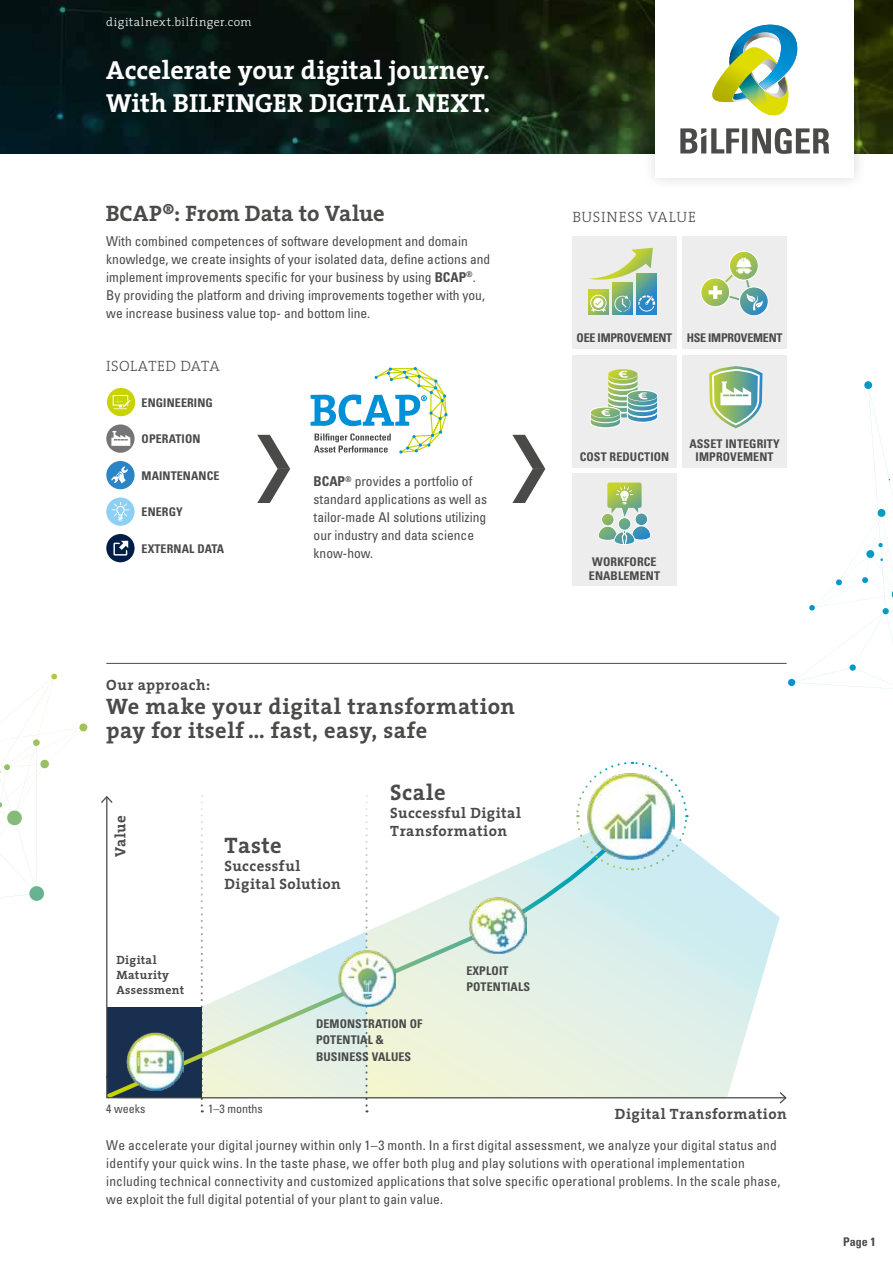
<style>
.page{position:relative;width:893px;height:1263px;background:#fff}
.page>*{position:absolute;margin:0;border:0;box-sizing:border-box;transform-origin:0 0}
.t1{font:700 26.25px/32.8px "The Serif";color:#fff}
.t2{font:700 22.5px/24px "The Serif";letter-spacing:.02em;color:#4a4a49}
.t3{font:700 22.5px "The Serif";color:#4a4a49}
.t4{font:700 15px/18px "The Serif";letter-spacing:.03em;color:#4a4a49}
.t5{font:300 15px "The Serif";letter-spacing:.035em;color:#4a4a49}
.t6{font:condensed 13.5px/18px "Univers";color:#4a4a49}
.t7{font:700 condensed 12px/16.2px "Univers";letter-spacing:.01em;color:#4a4a49}
.t8{font:700 condensed 12px "Univers";letter-spacing:-.02em;color:#4a4a49}
.t9{font:300 12px "The Serif";letter-spacing:.045em;color:#fff}
.t10{font:700 12px/15px "The Serif";letter-spacing:.025em;color:#4a4a49}
.t11{font:condensed 12px "Univers";color:#4a4a49}
.s1{font-weight:700}
</style>
<div class="page">
<img style="left:0;top:0;width:893px;height:153px">
<svg style="left:311px;top:367px;width:137px;height:87px"></svg>
<svg style="left:0;top:674px;width:88px;height:227px"></svg>
<svg style="left:788px;top:381px;width:105px;height:308px"></svg>
<svg style="left:106px;top:795px;width:674px;height:304px"></svg>
<svg style="left:778px;top:1090px;width:9px;height:14px"></svg>
<svg style="left:101px;top:795px;width:13px;height:9px"></svg>
<svg style="left:575px;top:761px;width:113px;height:110px"></svg>
<img style="left:585px;top:770px;width:90px;height:90px">
<img style="left:469px;top:896px;width:57px;height:57px">
<img style="left:337px;top:948px;width:59px;height:58px">
<img style="left:125px;top:1031px;width:59px;height:59px">
<div style="left:642px;top:0;width:226px;height:192px;background:#000;opacity:.15"></div>
<div style="left:656px;top:0;width:198px;height:178px;background:#fff"></div>
<img style="left:712px;top:25px;width:86px;height:91px">
<svg style="left:680px;top:128px;width:149px;height:26px"></svg>
<hr style="left:106px;top:663px;width:681px;height:1px;background:#4a4a49">
<svg style="left:257px;top:435px;width:33px;height:68px"></svg>
<div style="left:107px;top:388px;width:28px;height:28px;background:#c8d300;border-radius:50%"></div>
<svg style="left:113px;top:395px;width:17px;height:14px"></svg>
<svg style="left:106px;top:424px;width:29px;height:29px"></svg>
<svg style="left:111px;top:431px;width:19px;height:15px"></svg>
<div style="left:106px;top:461px;width:29px;height:28px;background:#2a84c6;border-radius:50%"></div>
<svg style="left:111px;top:466px;width:17px;height:17px"></svg>
<svg style="left:106px;top:534px;width:29px;height:28px"></svg>
<svg style="left:113px;top:541px;width:15px;height:14px"></svg>
<svg style="left:106px;top:497px;width:29px;height:29px"></svg>
<svg style="left:112px;top:502px;width:17px;height:19px"></svg>
<svg style="left:512px;top:435px;width:33px;height:68px"></svg>
<div style="left:572px;top:473px;width:104px;height:113px;background:#ededed"></div>
<div style="left:682px;top:355px;width:105px;height:112px;background:#ededed"></div>
<div style="left:572px;top:236px;width:104px;height:113px;background:#ededed"></div>
<div style="left:682px;top:236px;width:105px;height:113px;background:#ededed"></div>
<div style="left:572px;top:355px;width:104px;height:112px;background:#ededed"></div>
<svg style="left:709px;top:366px;width:53px;height:62px"></svg>
<svg style="left:590px;top:369px;width:68px;height:59px"></svg>
<svg style="left:701px;top:251px;width:68px;height:65px"></svg>
<svg style="left:588px;top:289px;width:20px;height:25px"></svg>
<svg style="left:613px;top:283px;width:19px;height:31px"></svg>
<svg style="left:637px;top:274px;width:20px;height:40px"></svg>
<svg style="left:589px;top:248px;width:64px;height:34px"></svg>
<svg style="left:638px;top:295px;width:17px;height:17px"></svg>
<svg style="left:614px;top:295px;width:17px;height:17px"></svg>
<svg style="left:590px;top:295px;width:16px;height:17px"></svg>
<svg style="left:599px;top:482px;width:52px;height:63px"></svg>
<p class="t9" style="left:106px;top:12px;width:147px">digitalnext.bilfinger.com</p>
<h1 class="t1" style="left:106px;top:53px;width:385px">Accelerate your digital journey.<br>With BILFINGER DIGITAL NEXT.</h1>
<h2 class="t3" style="left:106px;top:195px;width:281px">BCAP®: From Data to Value</h2>
<p class="t6" style="left:106px;top:232px;width:385px">With combined competences of software development and domain knowledge, we create insights of your isolated data, define actions and implement improvements specific for your business by using <span class="s1">BCAP</span><sup>®</sup>.<br>By providing the platform and driving improvements together with you, we increase business value top- and bottom line.</p>
<p class="t5" style="left:106px;top:353px;width:115px">ISOLATED DATA</p>
<p class="t7" style="left:142px;top:394px;width:73px">ENGINEERING</p>
<p class="t7" style="left:142px;top:431px;width:60px">OPERATION</p>
<p class="t7" style="left:142px;top:468px;width:79px">MAINTENANCE</p>
<p class="t7" style="left:142px;top:504px;width:43px">ENERGY</p>
<p class="t7" style="left:142px;top:540px;width:84px">EXTERNAL DATA</p>
<p class="t6" style="left:314px;top:472px;width:175px"><span class="s1">BCAP</span><sup>®</sup> provides a portfolio of standard applications as well as tailor-made AI solutions utilizing our industry and data science know-how.</p>
<p class="t4" style="left:106px;top:675px;width:106px">Our approach:</p>
<h2 class="t2" style="left:106px;top:693px;width:410px">We make your digital transformation pay for itself … fast, easy, safe</h2>
<p class="t4" style="left:111px;top:857px;width:43px;rotate:-90deg">Value</p>
<p class="t10" style="left:117px;top:952px;width:69px">Digital<br>Maturity<br>Assessment</p>
<h2 class="t2" style="left:224px;top:833px;width:59px">Taste</h2>
<p class="t4" style="left:224px;top:857px;width:118px">Successful<br>Digital Solution</p>
<h2 class="t2" style="left:390px;top:780px;width:57px">Scale</h2>
<p class="t4" style="left:390px;top:804px;width:133px">Successful Digital<br>Transformation</p>
<p class="t7" style="left:466px;top:962px;width:65px">EXPLOIT<br>POTENTIALS</p>
<p class="t7" style="left:316px;top:1015px;width:108px">DEMONSTRATION OF<br>POTENTIAL &amp;<br>BUSINESS VALUES</p>
<p class="t11" style="left:106px;top:1101px;width:41px">4 weeks</p>
<p class="t11" style="left:208px;top:1101px;width:56px">1–3 months</p>
<p class="t5" style="left:572px;top:204px;width:125px">BUSINESS VALUE</p>
<p class="t8" style="left:577px;top:331px;width:207px">OEE IMPROVEMENT HSE IMPROVEMENT</p>
<p class="t7" style="left:580px;top:449px;width:91px">COST REDUCTION</p>
<p class="t7" style="left:689px;top:437px;width:92px;line-height:13.2px;text-align:center">ASSET INTEGRITY<br>IMPROVEMENT</p>
<p class="t7" style="left:589px;top:555px;width:73px;line-height:13.2px">WORKFORCE<br>ENABLEMENT</p>
<p class="t4" style="left:615px;top:1104px;width:173px">Digital Transformation</p>
<p class="t6" style="left:106px;top:1136px;width:675px">We accelerate your digital journey within only 1–3 month. In a first digital assessment, we analyze your digital status and identify your quick wins. In the taste phase, we offer both plug and play solutions with operational implementation including technical connectivity and customized applications that solve specific operational problems. In the scale phase, we exploit the full digital potential of your plant to gain value.</p>
<p class="t7" style="left:843px;top:1234px;width:34px">Page 1</p>
</div>
